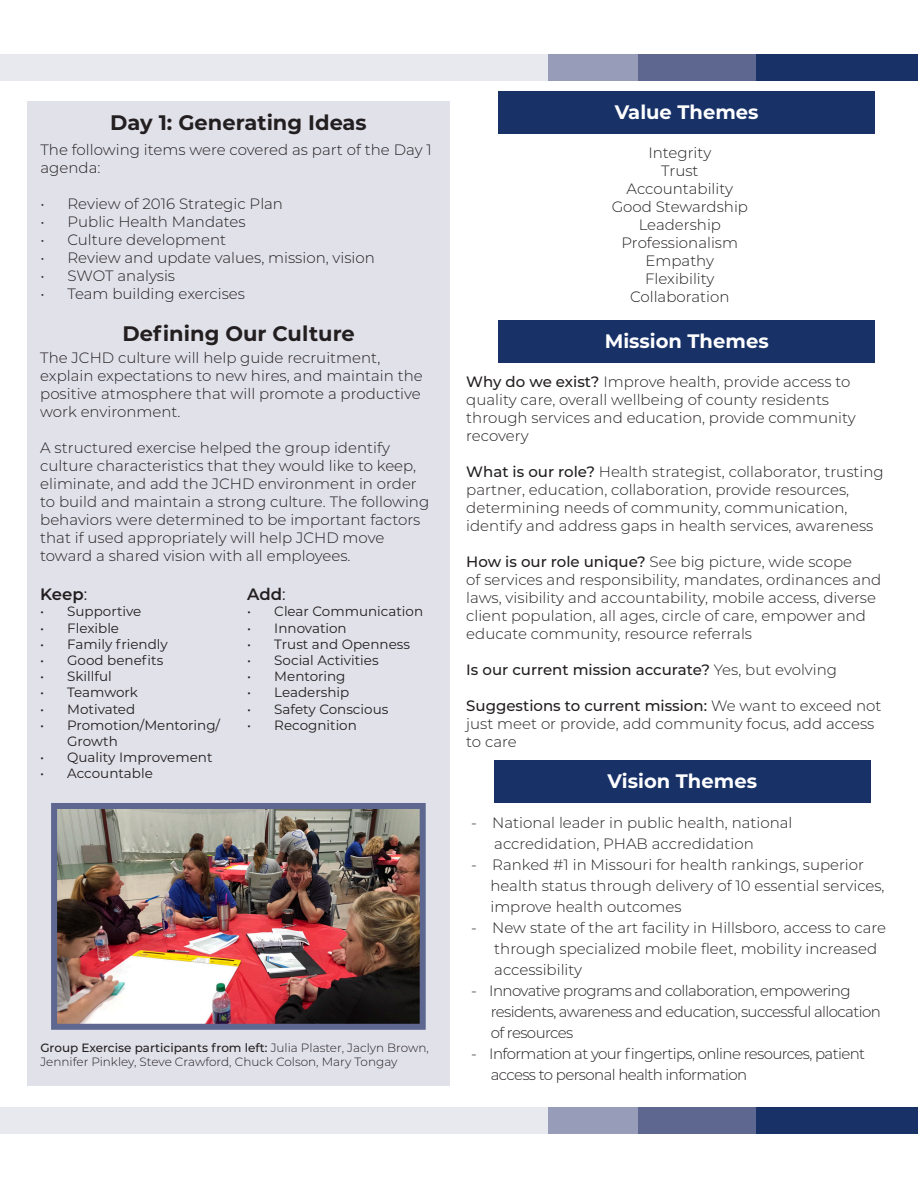
<style>
.page{position:relative;width:918px;height:1188px;background:#fff}
.page>*{position:absolute;margin:0;border:0;box-sizing:border-box;transform-origin:0 0}
.t1{font:700 21px "Montserrat";color:#231f20}
.t2{font:700 19.5px "Montserrat";color:#fff}
.t3{font:600 16.5px "Montserrat";color:#231f20}
.t4{font:300 15px/18px "Montserrat";color:#231f20}
.t5{font:300 15px/21px "Montserrat";letter-spacing:-.04em;color:#231f20}
.t6{font:500 15px "Montserrat";color:#231f20}
.t7{font:13.5px/16.2px "Montserrat";color:#231f20}
.t8{font:300 12px/14.4px "Montserrat";color:#231f20}
.s1{font-weight:400}
.s2{font-weight:500}
.s3{font-weight:300}
</style>
<div class="page">
<div style="left:756px;top:54px;width:162px;height:27px;background:#183268"></div>
<div style="left:637px;top:54px;width:119px;height:27px;background:#5d678f"></div>
<div style="left:548px;top:54px;width:89px;height:27px;background:#979cb8"></div>
<div style="left:0;top:54px;width:548px;height:27px;background:#e8e8ef"></div>
<div style="left:756px;top:1107px;width:162px;height:27px;background:#183268"></div>
<div style="left:637px;top:1107px;width:119px;height:27px;background:#5d678f"></div>
<div style="left:548px;top:1107px;width:89px;height:27px;background:#979cb8"></div>
<div style="left:0;top:1107px;width:548px;height:27px;background:#e8e8ef"></div>
<div style="left:27px;top:102px;width:423px;height:984px;background:#e1e1ea"></div>
<img style="left:58px;top:810px;width:361px;height:213px">
<div style="left:51px;top:803px;width:375px;height:227px;border:6px solid #5d678f"></div>
<div style="left:498px;top:91px;width:377px;height:42px;background:#183268"></div>
<div style="left:498px;top:320px;width:377px;height:43px;background:#183268"></div>
<div style="left:494px;top:760px;width:377px;height:43px;background:#183268"></div>
<p class="t1" style="left:110px;top:108px;width:258px">Day 1: Generating Ideas</p>
<p class="t4" style="left:40px;top:140px;width:393px">The following items were covered as part of the Day 1 agenda:</p>
<p class="t4" style="left:40px;top:194px;width:244px">• Review of 2016 Strategic Plan</p>
<p class="t4" style="left:40px;top:212px;width:207px">• Public Health Mandates</p>
<p class="t4" style="left:40px;top:230px;width:187px">• Culture development</p>
<p class="t4" style="left:40px;top:248px;width:336px">• Review and update values, mission, vision</p>
<p class="t4" style="left:40px;top:266px;width:136px">• SWOT analysis</p>
<p class="t4" style="left:40px;top:284px;width:206px">• Team building exercises</p>
<p class="t1" style="left:123px;top:318px;width:234px">Defining Our Culture</p>
<p class="t4" style="left:40px;top:349px;width:342px">The JCHD culture will help guide recruitment,</p>
<p class="t4" style="left:40px;top:367px;width:384px">explain expectations to new hires, and maintain the positive atmosphere that will promote a productive work environment.</p>
<p class="t4" style="left:40px;top:439px;width:391px">A structured exercise helped the group identify culture characteristics that they would like to keep, eliminate, and add the JCHD environment in order to build and maintain a strong culture. The following behaviors were determined to be important factors that if used appropriately will help JCHD move</p>
<p class="t4" style="left:40px;top:547px;width:312px">toward a shared vision with all employees.</p>
<p class="t3" style="left:40px;top:583px;width:48px">Keep<span class="s1">:</span></p>
<p class="t7" style="left:40px;top:603px;width:103px">• Supportive</p>
<p class="t7" style="left:40px;top:619px;width:80px">• Flexible</p>
<p class="t7" style="left:40px;top:635px;width:129px">• Family friendly</p>
<p class="t7" style="left:40px;top:652px;width:125px">• Good benefits</p>
<p class="t7" style="left:40px;top:668px;width:73px">• Skillful</p>
<p class="t7" style="left:40px;top:684px;width:99px">• Teamwork</p>
<p class="t7" style="left:40px;top:700px;width:97px">• Motivated</p>
<p class="t7" style="left:67px;top:716px;width:154px;text-indent:-27px">• Promotion/Mentoring/<br>Growth</p>
<p class="t7" style="left:40px;top:749px;width:174px">• Quality Improvement</p>
<p class="t7" style="left:40px;top:765px;width:114px">• Accountable</p>
<p class="t3" style="left:247px;top:583px;width:40px">Add<span class="s1">:</span></p>
<p class="t7" style="left:247px;top:603px;width:177px">• Clear Communication</p>
<p class="t7" style="left:247px;top:619px;width:101px">• Innovation</p>
<p class="t7" style="left:247px;top:635px;width:164px">• Trust and Openness</p>
<p class="t7" style="left:247px;top:652px;width:133px">• Social Activities</p>
<p class="t7" style="left:247px;top:668px;width:100px">• Mentoring</p>
<p class="t7" style="left:247px;top:684px;width:103px">• Leadership</p>
<p class="t7" style="left:247px;top:700px;width:143px">• Safety Conscious</p>
<p class="t7" style="left:247px;top:716px;width:111px">• Recognition</p>
<p class="t8" style="left:40px;top:1040px;width:390px"><span class="s2">Group Exercise participants from left:</span> Julia Plaster, Jaclyn Brown,<br>Jennifer Pinkley, Steve Crawford, Chuck Colson, Mary Tongay</p>
<p class="t2" style="left:615px;top:98px;width:145px">Value Themes</p>
<p class="t4" style="left:648px;top:143px;width:64px">Integrity</p>
<p class="t4" style="left:661px;top:161px;width:39px">Trust</p>
<p class="t4" style="left:627px;top:179px;width:108px">Accountability</p>
<p class="t4" style="left:612px;top:197px;width:138px">Good Stewardship</p>
<p class="t4" style="left:639px;top:215px;width:84px">Leadership</p>
<p class="t4" style="left:622px;top:233px;width:118px">Professionalism</p>
<p class="t4" style="left:646px;top:251px;width:70px">Empathy</p>
<p class="t4" style="left:645px;top:269px;width:71px">Flexibility</p>
<p class="t4" style="left:630px;top:287px;width:101px">Collaboration</p>
<p class="t2" style="left:605px;top:327px;width:166px">Mission Themes</p>
<p class="t4" style="left:466px;top:372px;width:386px"><span class="s2">Why do we exist?</span> Improve health, provide access to</p>
<p class="t4" style="left:466px;top:390px;width:391px">quality care, overall wellbeing of county residents through services and education, provide community recovery</p>
<p class="t4" style="left:466px;top:462px;width:419px"><span class="s2">What is our role?</span> Health strategist, collaborator, trusting partner, education, collaboration, provide resources,</p>
<p class="t4" style="left:466px;top:498px;width:383px">determining needs of community, communication,</p>
<p class="t4" style="left:466px;top:516px;width:409px">identify and address gaps in health services, awareness</p>
<p class="t4" style="left:466px;top:552px;width:387px"><span class="s2">How is our role unique?</span> See big picture, wide scope</p>
<p class="t4" style="left:466px;top:570px;width:417px">of services and responsibility, mandates, ordinances and laws, visibility and accountability, mobile access, diverse client population, all ages, circle of care, empower and educate community, resource referrals</p>
<p class="t6" style="left:466px;top:659px;width:372px">Is our current mission accurate? <span class="s3">Yes, but evolving</span></p>
<p class="t4" style="left:466px;top:696px;width:417px"><span class="s2">Suggestions to current mission:</span> We want to exceed not just meet or provide, add community focus, add access</p>
<p class="t4" style="left:466px;top:732px;width:52px">to care</p>
<p class="t2" style="left:608px;top:767px;width:151px">Vision Themes</p>
<p class="t4" style="left:471px;top:813px;width:323px">- National leader in public health, national</p>
<p class="t4" style="left:494px;top:834px;width:261px">accredidation, PHAB accredidation</p>
<p class="t4" style="left:490px;top:854px;width:396px;line-height:21px;text-indent:-19px">- Ranked #1 in Missouri for health rankings, superior health status through delivery of 10 essential services, improve health outcomes</p>
<p class="t4" style="left:494px;top:917px;width:393px;line-height:21px;text-indent:-23px">- New state of the art facility in Hillsboro, access to care through specialized mobile fleet, mobility increased accessibility</p>
<p class="t5" style="left:491px;top:980px;width:392px;text-indent:-20px">- Innovative programs and collaboration, empowering residents, awareness and education, successful allocation of resources</p>
<p class="t5" style="left:491px;top:1043px;width:376px;text-indent:-20px">- Information at your fingertips, online resources, patient access to personal health information</p>
</div>
